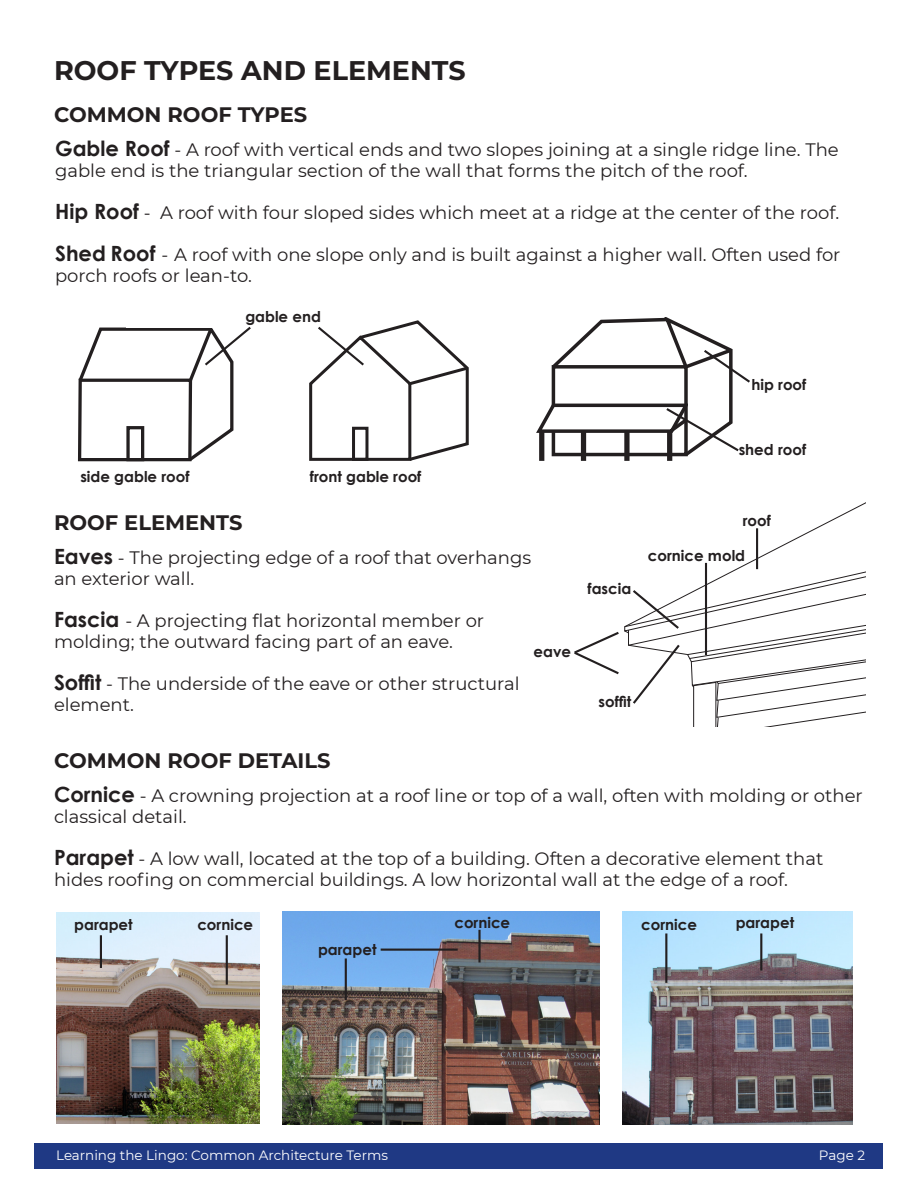
<style>
.page{position:relative;width:918px;height:1188px;background:#fff}
.page>*{position:absolute;margin:0;border:0;box-sizing:border-box;transform-origin:0 0}
.t1{font:700 27px "Montserrat";color:#231f20}
.t2{font:700 21px "Montserrat";color:#231f20}
.t3{font:18px/21px "Montserrat";color:#231f20}
.t4{font:700 15px "Century Gothic";color:#231f20}
.t5{font:13.5px "Montserrat";color:#fff}
.s1{font-family:"Century Gothic";font-weight:700;font-size:21px}
</style>
<div class="page">
<div style="left:35px;top:1143px;width:848px;height:26px;background:#1f3984"></div>
<svg style="left:574px;top:502px;width:291px;height:225px"></svg>
<hr style="left:705px;top:563px;width:2px;height:92px;background:#231f20">
<svg style="left:309px;top:320px;width:160px;height:141px"></svg>
<svg style="left:78px;top:326px;width:173px;height:136px"></svg>
<img style="left:56px;top:913px;width:204px;height:211px">
<hr style="left:100px;top:935px;width:2px;height:33px;background:#231f20">
<img style="left:283px;top:911px;width:317px;height:213px">
<hr style="left:345px;top:958px;width:2px;height:42px;background:#231f20">
<hr style="left:381px;top:949px;width:77px;height:2px;background:#231f20">
<div style="left:539px;top:432px;width:5px;height:29px;background:#231f20"></div>
<div style="left:581px;top:432px;width:5px;height:29px;background:#231f20"></div>
<div style="left:624px;top:432px;width:6px;height:29px;background:#231f20"></div>
<div style="left:667px;top:432px;width:5px;height:29px;background:#231f20"></div>
<svg style="left:536px;top:317px;width:214px;height:142px"></svg>
<img style="left:623px;top:911px;width:229px;height:213px">
<hr style="left:665px;top:933px;width:2px;height:50px;background:#231f20">
<hr style="left:760px;top:933px;width:2px;height:38px;background:#231f20">
<hr style="left:478px;top:930px;width:3px;height:32px;background:#231f20">
<hr style="left:226px;top:935px;width:2px;height:50px;background:#231f20">
<p class="t1" style="left:54px;top:51px;width:413px">ROOF TYPES AND ELEMENTS</p>
<p class="t2" style="left:54px;top:99px;width:255px">COMMON ROOF TYPES</p>
<p class="t3" style="left:55px;top:138px;width:785px"><span class="s1">Gable Roof</span> - A roof with vertical ends and two slopes joining at a single ridge line. The gable end is the triangular section of the wall that forms the pitch of the roof.</p>
<p class="t3" style="left:55px;top:201px;width:786px"><span class="s1">Hip Roof</span> - A roof with four sloped sides which meet at a ridge at the center of the roof.</p>
<p class="t3" style="left:55px;top:243px;width:787px"><span class="s1">Shed Roof</span> - A roof with one slope only and is built against a higher wall. Often used for porch roofs or lean-to.</p>
<p class="t4" style="left:245px;top:305px;width:77px">gable end</p>
<p class="t4" style="left:752px;top:373px;width:56px">hip roof</p>
<p class="t4" style="left:80px;top:465px;width:111px">side gable roof</p>
<p class="t4" style="left:310px;top:465px;width:113px">front gable roof</p>
<p class="t2" style="left:54px;top:507px;width:190px">ROOF ELEMENTS</p>
<p class="t3" style="left:54px;top:547px;width:479px"><span class="s1">Eaves</span> - The projecting edge of a roof that overhangs an exterior wall.</p>
<p class="t3" style="left:54px;top:610px;width:432px"><span class="s1">Fascia</span> - A projecting flat horizontal member or</p>
<p class="t3" style="left:54px;top:631px;width:401px">molding; the outward facing part of an eave.</p>
<p class="t3" style="left:54px;top:673px;width:467px"><span class="s1">Soffit</span> - The underside of the eave or other structural element.</p>
<p class="t4" style="left:534px;top:640px;width:39px">eave</p>
<p class="t2" style="left:54px;top:745px;width:278px">COMMON ROOF DETAILS</p>
<p class="t4" style="left:588px;top:577px;width:45px">fascia</p>
<p class="t4" style="left:599px;top:690px;width:34px">soffit</p>
<p class="t4" style="left:739px;top:438px;width:69px">shed roof</p>
<p class="t4" style="left:743px;top:510px;width:30px">roof</p>
<p class="t4" style="left:648px;top:544px;width:99px">cornice mold</p>
<p class="t3" style="left:54px;top:785px;width:810px"><span class="s1">Cornice</span> - A crowning projection at a roof line or top of a wall, often with molding or other classical detail.</p>
<p class="t3" style="left:54px;top:848px;width:771px"><span class="s1">Parapet</span> - A low wall, located at the top of a building. Often a decorative element that hides roofing on commercial buildings. A low horizontal wall at the edge of a roof.</p>
<p class="t4" style="left:74px;top:913px;width:60px">parapet</p>
<p class="t4" style="left:197px;top:913px;width:57px">cornice</p>
<p class="t4" style="left:454px;top:911px;width:57px">cornice</p>
<p class="t4" style="left:318px;top:938px;width:60px">parapet</p>
<p class="t4" style="left:641px;top:913px;width:57px">cornice</p>
<p class="t4" style="left:736px;top:911px;width:60px">parapet</p>
<p class="t5" style="left:56px;top:1146px;width:333px">Learning the Lingo: Common Architecture Terms</p>
<p class="t5" style="left:819px;top:1146px;width:48px">Page 2</p>
</div>
